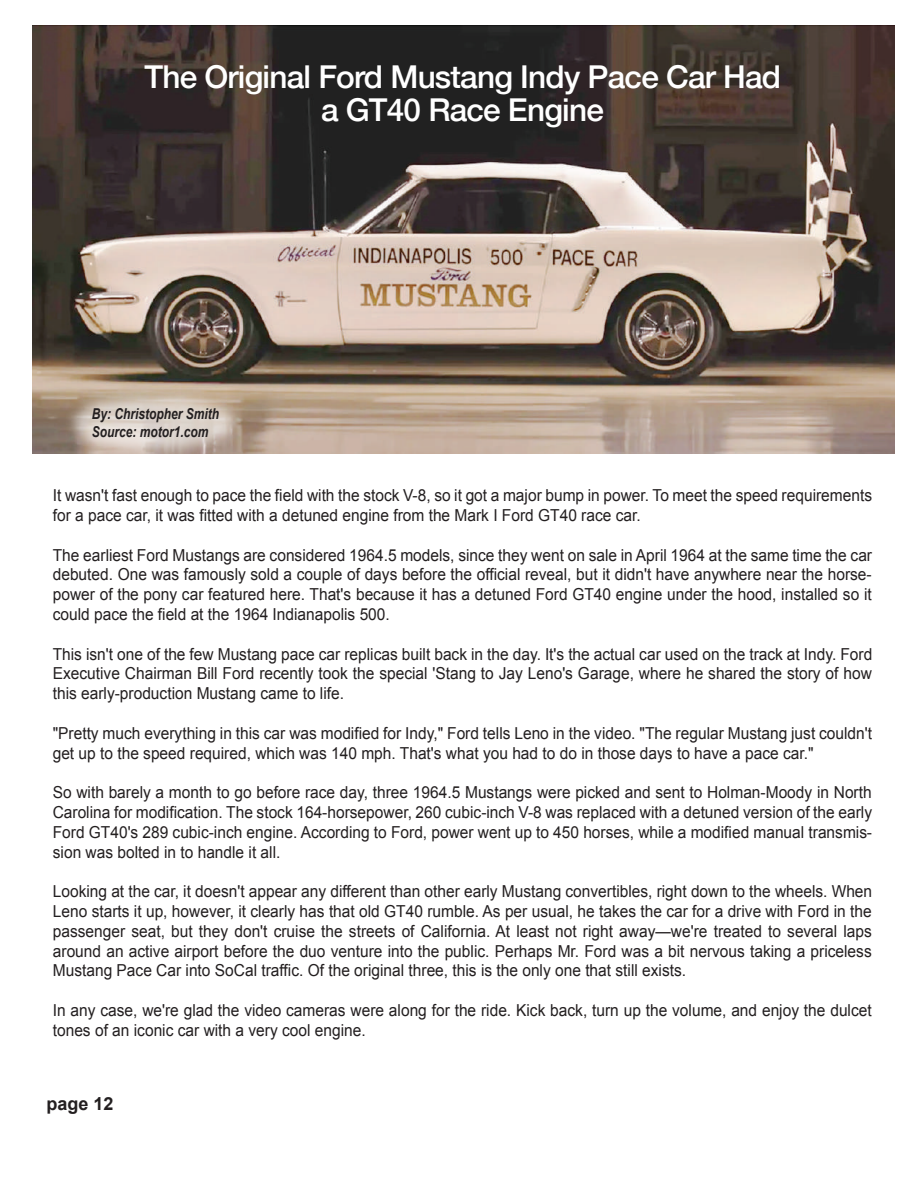
<style>
.page{position:relative;width:918px;height:1188px;background:#fff}
.page>*{position:absolute;margin:0;border:0;box-sizing:border-box;transform-origin:0 0}
.t1{font:500 31.5px/33px "Helvetica Neue";letter-spacing:-.025em;color:#fff;text-align:center}
.t2{font:700 18px "Arial";color:#231f20}
.t3{font:16.5px/19.8px "Arial";color:#231f20;text-align:justify;scale:.94 1}
.t4{font:italic 700 15px/18px "Arial";color:#231f20;scale:.8 1}
</style>
<div class="page">
<img style="left:32px;top:25px;width:862px;height:428px">
<img style="left:32px;top:344px;width:255px;height:110px">
<h1 class="t1" style="left:144px;top:58px;width:638px">The Original Ford Mustang Indy Pace Car Had a GT40 Race Engine</h1>
<p class="t4" style="left:92px;top:406px;width:161px">By: Christopher Smith<br>Source: motor1.com</p>
<p class="t3" style="left:53px;top:486px;width:873px">It wasn't fast enough to pace the field with the stock V-8, so it got a major bump in power. To meet the speed requirements for a pace car, it was fitted with a detuned engine from the Mark I Ford GT40 race car.</p>
<p class="t3" style="left:53px;top:545px;width:873px">The earliest Ford Mustangs are considered 1964.5 models, since they went on sale in April 1964 at the same time the car debuted. One was famously sold a couple of days before the official reveal, but it didn't have anywhere near the horse&shy;power of the pony car featured here. That's because it has a detuned Ford GT40 engine under the hood, installed so it could pace the field at the 1964 Indianapolis 500.</p>
<p class="t3" style="left:53px;top:644px;width:873px">This isn't one of the few Mustang pace car replicas built back in the day. It's the actual car used on the track at Indy. Ford Executive Chairman Bill Ford recently took the special 'Stang to Jay Leno's Garage, where he shared the story of how this early-production Mustang came to life.</p>
<p class="t3" style="left:53px;top:723px;width:873px">"Pretty much everything in this car was modified for Indy," Ford tells Leno in the video. "The regular Mustang just couldn't get up to the speed required, which was 140 mph. That's what you had to do in those days to have a pace car."</p>
<p class="t3" style="left:53px;top:783px;width:873px">So with barely a month to go before race day, three 1964.5 Mustangs were picked and sent to Holman-Moody in North Carolina for modification. The stock 164-horsepower, 260 cubic-inch V-8 was replaced with a detuned version of the early Ford GT40's 289 cubic-inch engine. According to Ford, power went up to 450 horses, while a modified manual transmis&shy;sion was bolted in to handle it all.</p>
<p class="t3" style="left:53px;top:882px;width:873px">Looking at the car, it doesn't appear any different than other early Mustang convertibles, right down to the wheels. When Leno starts it up, however, it clearly has that old GT40 rumble. As per usual, he takes the car for a drive with Ford in the passenger seat, but they don't cruise the streets of California. At least not right away—we're treated to several laps around an active airport before the duo venture into the public. Perhaps Mr. Ford was a bit nervous taking a priceless Mustang Pace Car into SoCal traffic. Of the original three, this is the only one that still exists.</p>
<p class="t3" style="left:53px;top:1000px;width:873px">In any case, we're glad the video cameras were along for the ride. Kick back, turn up the volume, and enjoy the dulcet tones of an iconic car with a very cool engine.</p>
<p class="t2" style="left:47px;top:1092px;width:69px">page 12</p>
</div>
